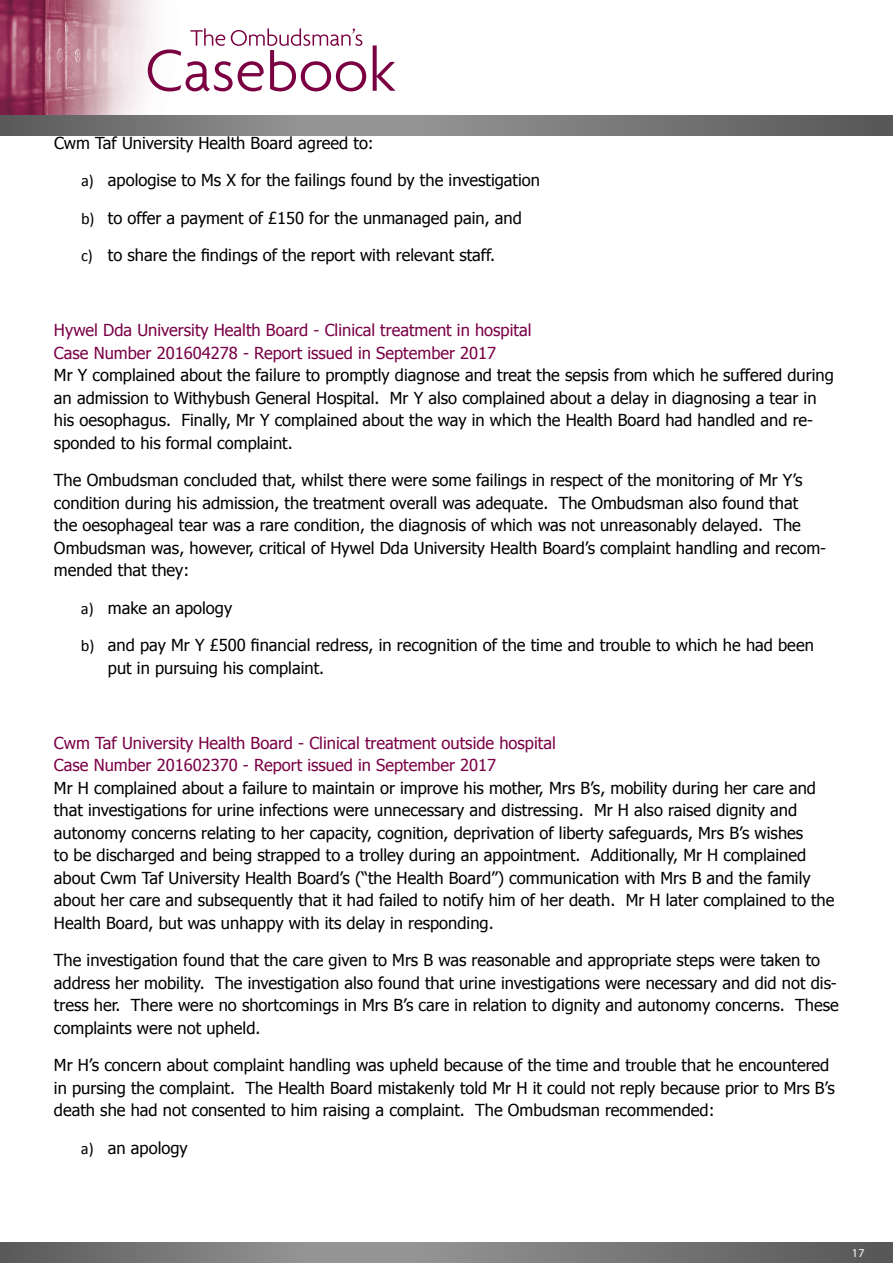
<style>
.page{position:relative;width:893px;height:1263px;background:#fff}
.page>*{position:absolute;margin:0;border:0;box-sizing:border-box;transform-origin:0 0}
.t1{font:16.5px/22.5px "Tahoma";color:#000}
.t2{font:16.5px/22.5px "Tahoma";color:#7a0046}
.t3{font:12px "Myriad Pro";color:#fff}
.s1{font-family:"Calibri"}
</style>
<div class="page">
<img style="left:0;top:0;width:396px;height:115px">
<svg style="left:0;top:115px;width:893px;height:21px"></svg>
<svg style="left:0;top:1242px;width:893px;height:21px"></svg>
<svg style="left:373px;top:45px;width:22px;height:46px"></svg>
<svg style="left:148px;top:28px;width:218px;height:63px"></svg>
<p class="t1" style="left:54px;top:131px;width:321px">Cwm Taf University Health Board agreed to:</p>
<p class="t1" style="left:81px;top:168px;width:460px"><span class="s1">a)</span> apologise to Ms X for the failings found by the investigation</p>
<p class="t1" style="left:81px;top:206px;width:442px"><span class="s1">b)</span> to offer a payment of £150 for the unmanaged pain, and</p>
<p class="t1" style="left:81px;top:243px;width:416px"><span class="s1">c)</span> to share the findings of the report with relevant staff.</p>
<p class="t2" style="left:54px;top:318px;width:479px">Hywel Dda University Health Board - Clinical treatment in hospital<br>Case Number 201604278 - Report issued in September 2017</p>
<p class="t1" style="left:54px;top:363px;width:781px">Mr Y complained about the failure to promptly diagnose and treat the sepsis from which he suffered during an admission to Withybush General Hospital. Mr Y also complained about a delay in diagnosing a tear in his oesophagus. Finally, Mr Y complained about the way in which the Health Board had handled and re&shy;sponded to his formal complaint.</p>
<p class="t1" style="left:54px;top:468px;width:774px">The Ombudsman concluded that, whilst there were some failings in respect of the monitoring of Mr Y’s condition during his admission, the treatment overall was adequate. The Ombudsman also found that<br>the oesophageal tear was a rare condition, the diagnosis of which was not unreasonably delayed. The Ombudsman was, however, critical of Hywel Dda University Health Board’s complaint handling and recom&shy;mended that they:</p>
<p class="t1" style="left:81px;top:596px;width:153px"><span class="s1">a)</span> make an apology</p>
<p class="t1" style="left:108px;top:633px;width:707px;text-indent:-27px"><span class="s1">b)</span> and pay Mr Y £500 financial redress, in recognition of the time and trouble to which he had been put in pursuing his complaint.</p>
<p class="t2" style="left:54px;top:731px;width:503px">Cwm Taf University Health Board - Clinical treatment outside hospital<br>Case Number 201602370 - Report issued in September 2017</p>
<p class="t1" style="left:54px;top:776px;width:782px">Mr H complained about a failure to maintain or improve his mother, Mrs B’s, mobility during her care and that investigations for urine infections were unnecessary and distressing. Mr H also raised dignity and autonomy concerns relating to her capacity, cognition, deprivation of liberty safeguards, Mrs B’s wishes<br>to be discharged and being strapped to a trolley during an appointment. Additionally, Mr H complained about Cwm Taf University Health Board’s (“the Health Board”) communication with Mrs B and the family about her care and subsequently that it had failed to notify him of her death. Mr H later complained to the Health Board, but was unhappy with its delay in responding.</p>
<p class="t1" style="left:54px;top:948px;width:786px">The investigation found that the care given to Mrs B was reasonable and appropriate steps were taken to address her mobility. The investigation also found that urine investigations were necessary and did not dis&shy;tress her. There were no shortcomings in Mrs B’s care in relation to dignity and autonomy concerns. These complaints were not upheld.</p>
<p class="t1" style="left:54px;top:1053px;width:782px">Mr H’s concern about complaint handling was upheld because of the time and trouble that he encountered in pursing the complaint. The Health Board mistakenly told Mr H it could not reply because prior to Mrs B’s death she had not consented to him raising a complaint. The Ombudsman recommended:</p>
<p class="t1" style="left:81px;top:1136px;width:108px"><span class="s1">a)</span> an apology</p>
<p class="t3" style="left:852px;top:1245px;width:14px">17</p>
</div>
